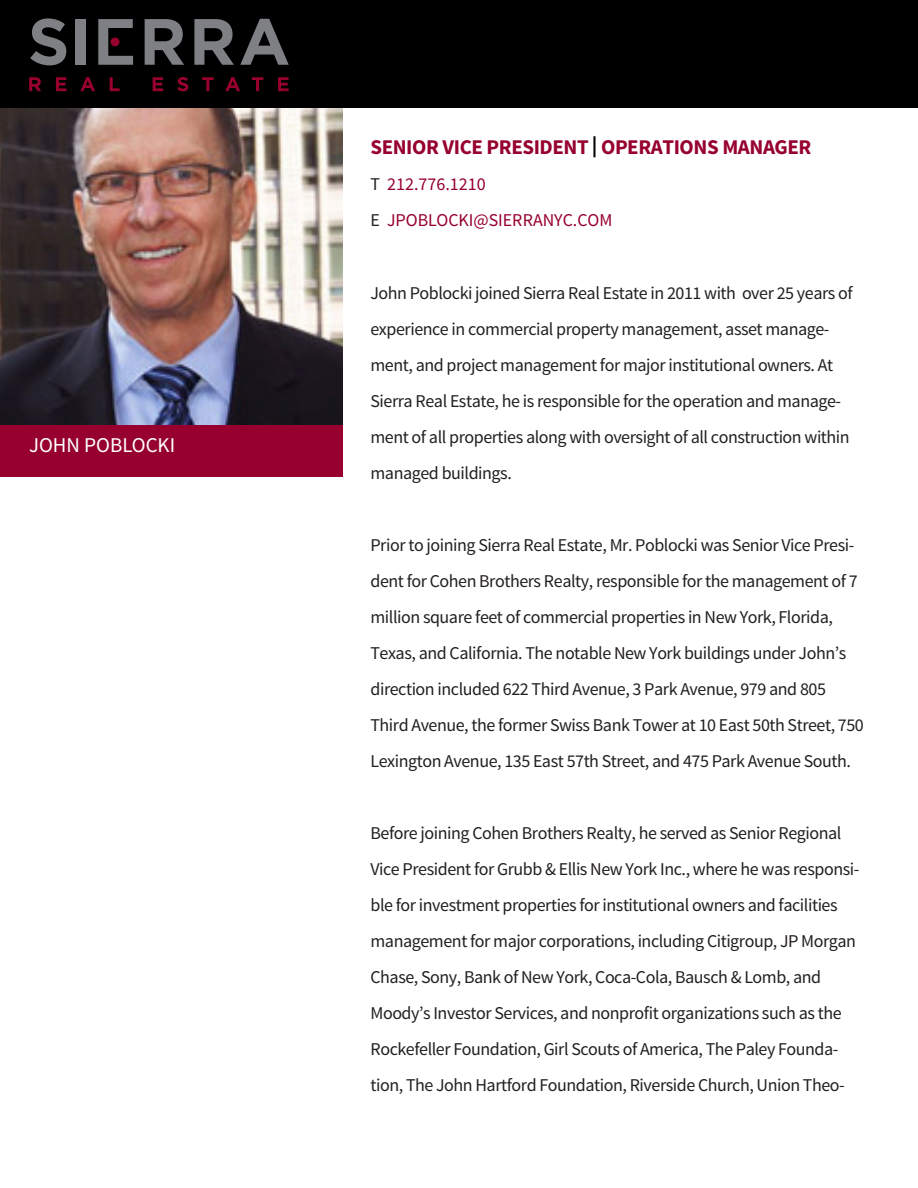
<style>
.page{position:relative;width:918px;height:1188px;background:#fff}
.page>*{position:absolute;margin:0;border:0;box-sizing:border-box;transform-origin:0 0}
.t1{font:700 21px "Source Sans Pro";letter-spacing:-.02em;color:#97002e}
.t2{font:21px "Source Sans Pro";color:#fff}
.t3{font:18px/36px "Source Sans Pro";letter-spacing:-.025em;color:#231f20}
.t4{font:18px/36px "Source Sans Pro";color:#97002e}
.s1{color:#000}
.s2{color:#231f20}
</style>
<div class="page">
<img style="left:0;top:108px;width:342px;height:318px">
<div style="left:0;top:0;width:918px;height:108px;background:#000"></div>
<svg style="left:30px;top:18px;width:36px;height:47px"></svg>
<div style="left:76px;top:19px;width:10px;height:46px;background:#7e8083"></div>
<svg style="left:98px;top:19px;width:35px;height:46px"></svg>
<svg style="left:145px;top:19px;width:39px;height:46px"></svg>
<svg style="left:194px;top:19px;width:40px;height:46px"></svg>
<svg style="left:240px;top:19px;width:49px;height:46px"></svg>
<div style="left:111px;top:37px;width:9px;height:9px;background:#98012d;border-radius:50%"></div>
<svg style="left:29px;top:77px;width:12px;height:14px"></svg>
<svg style="left:56px;top:77px;width:10px;height:14px"></svg>
<svg style="left:80px;top:77px;width:15px;height:14px"></svg>
<svg style="left:110px;top:77px;width:10px;height:14px"></svg>
<svg style="left:153px;top:77px;width:10px;height:14px"></svg>
<svg style="left:177px;top:77px;width:11px;height:14px"></svg>
<svg style="left:202px;top:77px;width:12px;height:14px"></svg>
<svg style="left:225px;top:77px;width:15px;height:14px"></svg>
<svg style="left:252px;top:77px;width:11px;height:14px"></svg>
<svg style="left:278px;top:77px;width:11px;height:14px"></svg>
<div style="left:0;top:426px;width:342px;height:51px;background:#97002e"></div>
<p class="t2" style="left:29px;top:432px;width:147px">JOHN POBLOCKI</p>
<p class="t1" style="left:370px;top:134px;width:442px">SENIOR VICE PRESIDENT <span class="s1">|</span> OPERATIONS MANAGER</p>
<p class="t4" style="left:370px;top:166px;width:244px"><span class="s2">T</span> 212.776.1210<br><span class="s2">E</span> JPOBLOCKI@SIERRANYC.COM</p>
<p class="t3" style="left:370px;top:276px;width:484px">John Poblocki joined Sierra Real Estate in 2011 with over 25 years of experience in commercial property management, asset manage&shy;ment, and project management for major institutional owners. At Sierra Real Estate, he is responsible for the operation and manage&shy;ment of all properties along with oversight of all construction within managed buildings.</p>
<p class="t3" style="left:370px;top:528px;width:495px">Prior to joining Sierra Real Estate, Mr. Poblocki was Senior Vice Presi&shy;dent for Cohen Brothers Realty, responsible for the management of 7 million square feet of commercial properties in New York, Florida, Texas, and California. The notable New York buildings under John’s direction included 622 Third Avenue, 3 Park Avenue, 979 and 805<br>Third Avenue, the former Swiss Bank Tower at 10 East 50th Street, 750<br>Lexington Avenue, 135 East 57th Street, and 475 Park Avenue South.</p>
<p class="t3" style="left:370px;top:816px;width:490px">Before joining Cohen Brothers Realty, he served as Senior Regional Vice President for Grubb &amp; Ellis New York Inc., where he was responsi&shy;ble for investment properties for institutional owners and facilities management for major corporations, including Citigroup, JP Morgan Chase, Sony, Bank of New York, Coca-Cola, Bausch &amp; Lomb, and Moody’s Investor Services, and nonprofit organizations such as the Rockefeller Foundation, Girl Scouts of America, The Paley Founda&shy;tion, The John Hartford Foundation, Riverside Church, Union Theo-</p>
</div>
